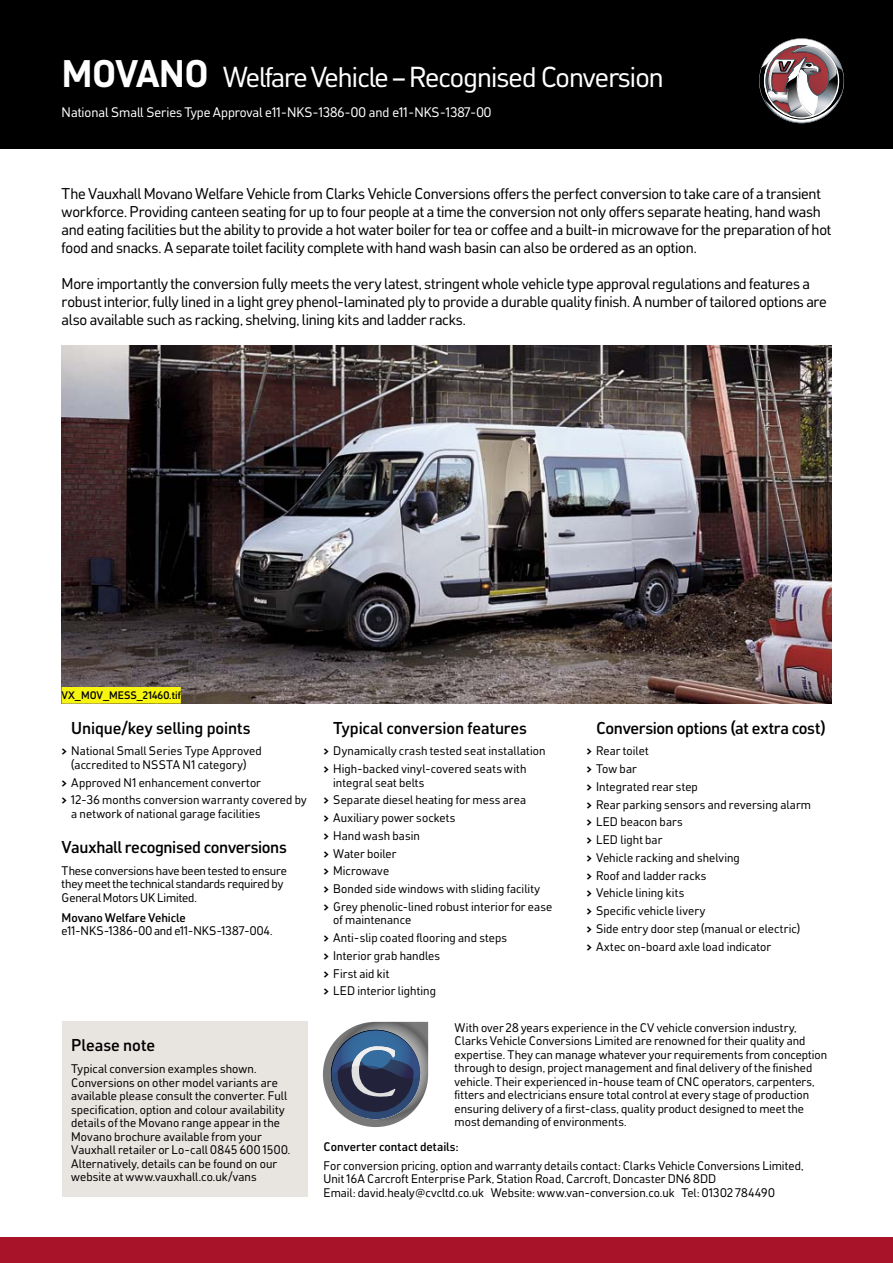
<style>
.page{position:relative;width:893px;height:1263px;background:#fff}
.page>*{position:absolute;margin:0;border:0;box-sizing:border-box;transform-origin:0 0}
.t1{font:27.75px "Vauxhall";letter-spacing:-.03em;color:#fff}
.t2{font:500 16.5px "Vauxhall";letter-spacing:-.01em;color:#000}
.t3{font:15px/18px "Vauxhall";letter-spacing:-.015em;color:#000}
.t4{font:13.2px "Vauxhall";color:#fff}
.t5{font:12px/17.7px "Vauxhall";letter-spacing:.005em;color:#000}
.t6{font:500 12px "Vauxhall";color:#000}
.t7{font:500 10.5px "Vauxhall";color:#000}
.s1{font-weight:700;font-size:36.9px}
.s2{font-weight:700}
</style>
<div class="page">
<img style="left:62px;top:345px;width:769px;height:359px">
<svg style="left:323px;top:1022px;width:105px;height:105px"></svg>
<div style="left:0;top:1237px;width:893px;height:26px;background:#a9132a"></div>
<div style="left:0;top:0;width:893px;height:149px;background:#000"></div>
<svg style="left:759px;top:38px;width:85px;height:85px"></svg>
<div style="left:62px;top:1022px;width:245px;height:175px;background:#e8e4e0"></div>
<div style="left:62px;top:687px;width:119px;height:16px;background:#f7f410"></div>
<h1 class="t1" style="left:62px;top:59px;width:604px"><span class="s1">MOVANO</span> Welfare Vehicle – Recognised Conversion</h1>
<p class="t4" style="left:62px;top:103px;width:431px">National Small Series Type Approval e11-NKS-1386-00 and e11-NKS-1387-00</p>
<p class="t3" style="left:62px;top:184px;width:771px">The Vauxhall Movano Welfare Vehicle from Clarks Vehicle Conversions offers the perfect conversion to take care of a transient workforce. Providing canteen seating for up to four people at a time the conversion not only offers separate heating, hand wash and eating facilities but the ability to provide a hot water boiler for tea or coffee and a built-in microwave for the preparation of hot food and snacks. A separate toilet facility complete with hand wash basin can also be ordered as an option.</p>
<p class="t3" style="left:62px;top:274px;width:767px">More importantly the conversion fully meets the very latest, stringent whole vehicle type approval regulations and features a robust interior, fully lined in a light grey phenol-laminated ply to provide a durable quality finish. A number of tailored options are also available such as racking, shelving, lining kits and ladder racks.</p>
<p class="t7" style="left:62px;top:688px;width:121px">VX_MOV_MESS_21460.tif</p>
<h2 class="t2" style="left:71px;top:717px;width:181px">Unique/key selling points</h2>
<p class="t5" style="left:62px;top:744px;width:202px;line-height:13.5px;text-align:center"><span class="s2">&gt;</span> National Small Series Type Approved (accredited to NSSTA N1 category)</p>
<p class="t5" style="left:62px;top:773px;width:247px"><span class="s2">&gt;</span> Approved N1 enhancement convertor<br><span class="s2">&gt;</span> 12-36 months conversion warranty covered by</p>
<p class="t5" style="left:71px;top:804px;width:191px">a network of national garage facilities</p>
<h2 class="t2" style="left:62px;top:836px;width:227px">Vauxhall recognised conversions</h2>
<p class="t5" style="left:62px;top:864px;width:227px;line-height:13.5px">These conversions have been tested to ensure they meet the technical standards required by<br>General Motors UK Limited.</p>
<p class="t6" style="left:62px;top:910px;width:126px">Movano Welfare Vehicle</p>
<p class="t5" style="left:62px;top:922px;width:212px">e11-NKS-1386-00 and e11-NKS-1387-004.</p>
<h2 class="t2" style="left:71px;top:1034px;width:85px">Please note</h2>
<p class="t5" style="left:71px;top:1062px;width:221px;line-height:13.5px">Typical conversion examples shown.<br>Conversions on other model variants are available please consult the converter. Full specification, option and colour availability details of the Movano range appear in the Movano brochure available from your Vauxhall retailer or Lo-call 0845 600 1500.<br>Alternatively, details can be found on our website at www.vauxhall.co.uk/vans</p>
<h2 class="t2" style="left:333px;top:717px;width:195px">Typical conversion features</h2>
<p class="t5" style="left:324px;top:742px;width:223px"><span class="s2">&gt;</span> Dynamically crash tested seat installation <span class="s2">&gt;</span> High-backed vinyl-covered seats with</p>
<p class="t5" style="left:324px;top:773px;width:230px;text-indent:10px">integral seat belts<br><span class="s2">&gt;</span> Separate diesel heating for mess area<br><span class="s2">&gt;</span> Auxiliary power sockets<br><span class="s2">&gt;</span> Hand wash basin<br><span class="s2">&gt;</span> Water boiler<br><span class="s2">&gt;</span> Microwave<br><span class="s2">&gt;</span> Bonded side windows with sliding facility<br><span class="s2">&gt;</span> Grey phenolic-lined robust interior for ease</p>
<p class="t5" style="left:324px;top:911px;width:185px;text-indent:10px">of maintenance<br><span class="s2">&gt;</span> Anti-slip coated flooring and steps <span class="s2">&gt;</span> Interior grab handles<br><span class="s2">&gt;</span> First aid kit<br><span class="s2">&gt;</span> LED interior lighting</p>
<h2 class="t2" style="left:596px;top:717px;width:231px">Conversion options (at extra cost)</h2>
<p class="t5" style="left:586px;top:742px;width:226px"><span class="s2">&gt;</span> Rear toilet<br><span class="s2">&gt;</span> Tow bar<br><span class="s2">&gt;</span> Integrated rear step<br><span class="s2">&gt;</span> Rear parking sensors and reversing alarm <span class="s2">&gt;</span> LED beacon bars<br><span class="s2">&gt;</span> LED light bar<br><span class="s2">&gt;</span> Vehicle racking and shelving<br><span class="s2">&gt;</span> Roof and ladder racks<br><span class="s2">&gt;</span> Vehicle lining kits<br><span class="s2">&gt;</span> Specific vehicle livery<br><span class="s2">&gt;</span> Side entry door step (manual or electric)<br><span class="s2">&gt;</span> Axtec on-board axle load indicator</p>
<p class="t5" style="left:455px;top:1020px;width:374px;line-height:13.5px">With over 28 years experience in the CV vehicle conversion industry, Clarks Vehicle Conversions Limited are renowned for their quality and expertise. They can manage whatever your requirements from conception through to design, project management and final delivery of the finished vehicle. Their experienced in-house team of CNC operators, carpenters, fitters and electricians ensure total control at every stage of production ensuring delivery of a first-class, quality product designed to meet the most demanding of environments.</p>
<p class="t6" style="left:324px;top:1138px;width:136px">Converter contact details:</p>
<p class="t5" style="left:324px;top:1158px;width:481px;line-height:13.5px">For conversion pricing, option and warranty details contact: Clarks Vehicle Conversions Limited,<br>Unit 16A Carcroft Enterprise Park, Station Road, Carcroft, Doncaster DN6 8DD<br>Email: david.healy@cvcltd.co.uk Website: www.van-conversion.co.uk Tel: 01302 784490</p>
</div>
